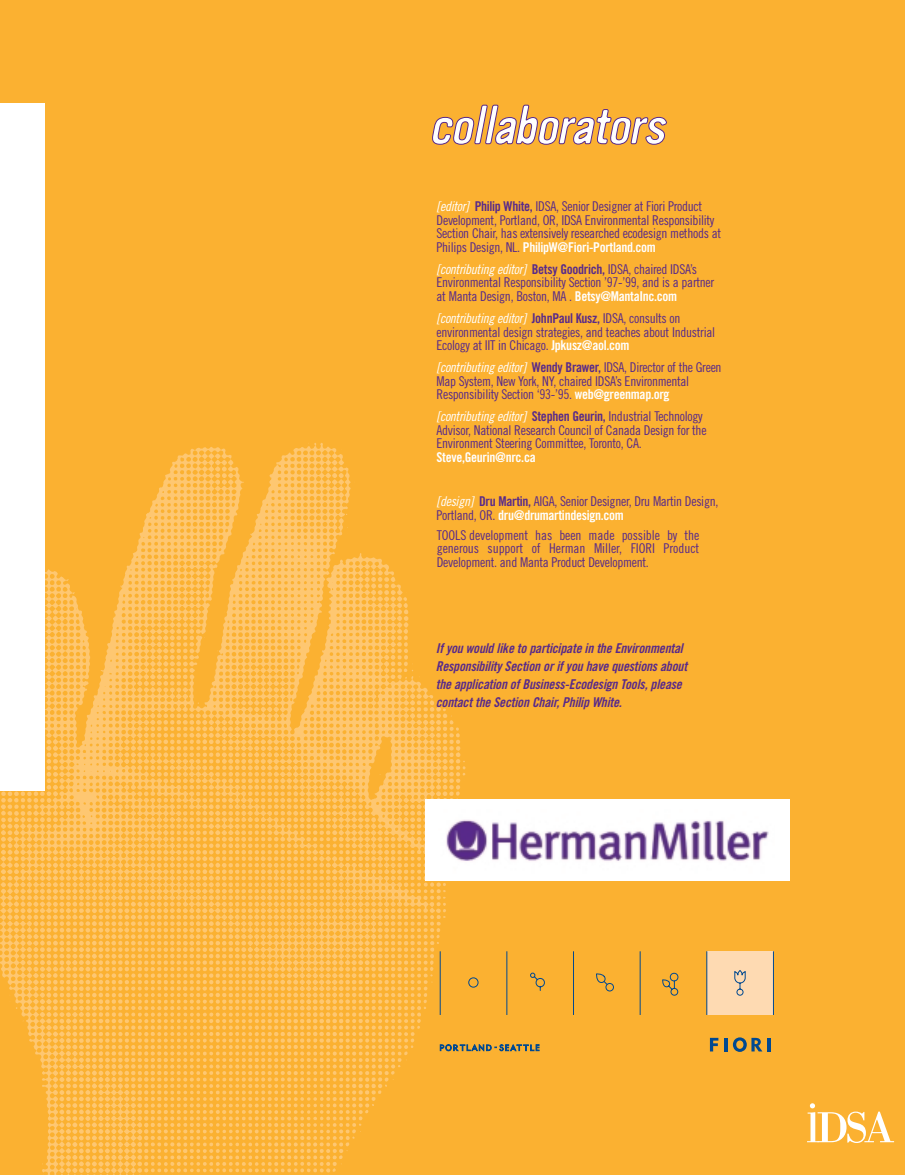
<style>
.page{position:relative;width:905px;height:1175px;background:#fff}
.page>*{position:absolute;margin:0;border:0;box-sizing:border-box;transform-origin:0 0}
.t1{font:italic 54px "Vinyl";letter-spacing:-.01em;color:#fff}
.t2{font:13.5px/13.5px "Trade Gothic Cond Eighteen";letter-spacing:-.02em;color:#58298a}
.t3{font:13.5px/18px "Trade Gothic Bold Cond Twenty Obl";letter-spacing:-.015em;color:#58298a}
.t4{font:13.5px "Trade Gothic Cond Eighteen Obl";letter-spacing:-.02em;color:#fff}
.t5{font:13.5px "Trade Gothic Bold Cond Twenty";letter-spacing:-.02em;color:#fff}
.s1{font-family:"Trade Gothic Cond Eighteen Obl";color:#fff}
.s2{font-family:"Trade Gothic Bold Cond Twenty"}
.s3{font-family:"Trade Gothic Cond Eighteen";color:#58298a}
.s4{font-family:"Trade Gothic Bold Cond Twenty";color:#58298a}
.s5{font-family:"Trade Gothic Bold Cond Twenty";color:#fff}
</style>
<div class="page">
<div style="left:0;top:0;width:904px;height:1174px;background:#fbb131"></div>
<img style="left:0;top:443px;width:482px;height:731px">
<div style="left:0;top:104px;width:45px;height:686px;background:#fff"></div>
<svg style="left:807px;top:1103px;width:87px;height:40px"></svg>
<div style="left:425px;top:799px;width:365px;height:81px;background:#fff"></div>
<img style="left:446px;top:819px;width:323px;height:42px">
<div style="left:706px;top:951px;width:67px;height:64px;background:#fedab2"></div>
<svg style="left:710px;top:1037px;width:8px;height:14px"></svg>
<hr style="left:724px;top:1037px;width:3px;height:14px;background:#014990">
<svg style="left:732px;top:1037px;width:30px;height:14px"></svg>
<hr style="left:767px;top:1037px;width:3px;height:14px;background:#014990">
<hr style="left:773px;top:951px;width:1px;height:64px;background:#014990">
<hr style="left:706px;top:951px;width:1px;height:64px;background:#014990">
<hr style="left:640px;top:951px;width:1px;height:64px;background:#014990">
<hr style="left:573px;top:951px;width:1px;height:64px;background:#014990">
<hr style="left:506px;top:951px;width:1px;height:64px;background:#014990">
<hr style="left:440px;top:951px;width:1px;height:64px;background:#014990">
<svg style="left:468px;top:970px;width:277px;height:25px"></svg>
<svg style="left:439px;top:1044px;width:100px;height:7px"></svg>
<h1 class="t1" style="left:432px;top:105px;width:237px">collaborators</h1>
<p class="t2" style="left:436px;top:201px;width:286px"><span class="s1">[editor]</span> <span class="s2">Philip White,</span> IDSA, Senior Designer at Fiori Product<br>Development, Portland, OR, IDSA Environmental Responsibility<br>Section Chair, has extensively researched ecodesign methods at</p>
<p class="t5" style="left:436px;top:242px;width:221px"><span class="s3">Philips Design, NL.</span> PhilipW@Fiori-Portland.com</p>
<p class="t4" style="left:436px;top:264px;width:262px">[contributing editor] <span class="s4">Betsy Goodrich,</span> <span class="s3">IDSA, chaired IDSA’s</span></p>
<p class="t2" style="left:436px;top:277px;width:279px">Environmental Responsibility Section ’97-’99, and is a partner at Manta Design, Boston, MA . <span class="s5">Betsy@MantaInc.com</span></p>
<p class="t4" style="left:436px;top:313px;width:245px">[contributing editor] <span class="s4">JohnPaul Kusz,</span> <span class="s3">IDSA, consults on</span></p>
<p class="t2" style="left:436px;top:326px;width:280px">environmental design strategies, and teaches about Industrial<br>Ecology at IIT in Chicago. <span class="s5">Jpkusz@aol.com</span></p>
<p class="t2" style="left:436px;top:362px;width:286px"><span class="s1">[contributing editor]</span> <span class="s2">Wendy Brawer,</span> IDSA, Director of the Green<br>Map System, New York, NY, chaired IDSA’s Environmental<br>Responsibility Section ‘93-’95. <span class="s5">web@greenmap.org</span></p>
<p class="t4" style="left:436px;top:412px;width:267px">[contributing editor] <span class="s4">Stephen Geurin,</span> <span class="s3">Industrial Technology</span></p>
<p class="t2" style="left:436px;top:424px;width:271px">Advisor, National Research Council of Canada Design for the<br>Environment Steering Committee, Toronto, CA.</p>
<p class="t5" style="left:436px;top:452px;width:101px">Steve,Geurin@nrc.ca</p>
<p class="t2" style="left:436px;top:496px;width:283px"><span class="s1">[design]</span> <span class="s2">Dru Martin,</span> AIGA, Senior Designer, Dru Martin Design,</p>
<p class="t5" style="left:436px;top:510px;width:189px"><span class="s3">Portland, OR.</span> dru@drumartindesign.com</p>
<p class="t2" style="left:437px;top:529px;width:264px;text-align:justify">TOOLS development has been made possible by the generous support of Herman Miller, FIORI Product Development. and Manta Product Development.</p>
<p class="t3" style="left:436px;top:640px;width:253px">If you would like to participate in the Environmental Responsibility Section or if you have questions about the application of Business-Ecodesign Tools, please contact the Section Chair, Philip White.</p>
</div>
